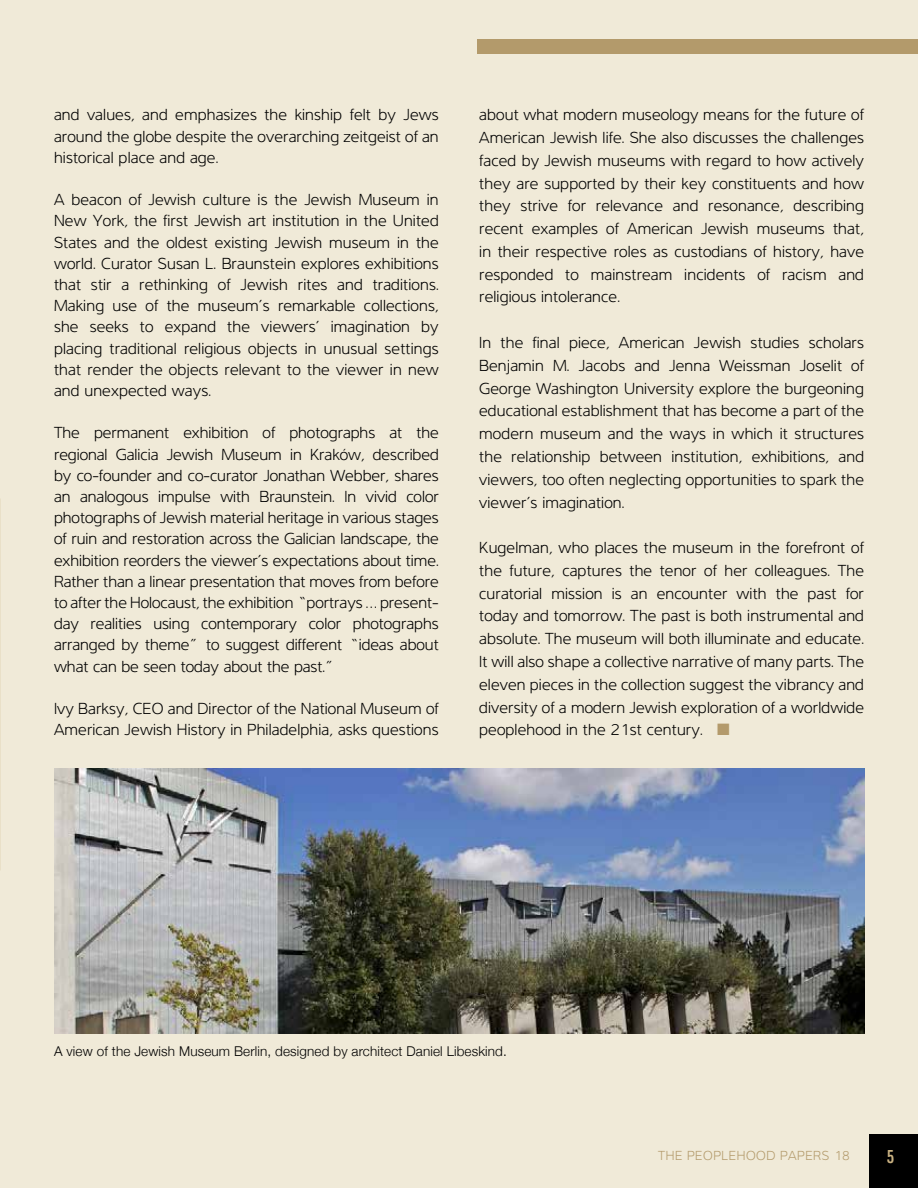
<style>
.page{position:relative;width:918px;height:1188px;background:#f0ead8}
.page>*{position:absolute;margin:0;border:0;box-sizing:border-box;transform-origin:0 0}
.t1{font:700 condensed 19.5px "Geometric Slab 703 BT";color:#cab282}
.t2{font:300 16.5px/21.1px "Interval";letter-spacing:.01em;color:#000;text-align:justify}
.t3{font:300 13.5px "Helvetica Neue";letter-spacing:.01em;color:#000}
.t4{font:300 13.5px "Interval";letter-spacing:.04em;color:#b39a6b}
.s1{color:#b39a6b}
</style>
<div class="page">
<div style="left:477px;top:40px;width:441px;height:14px;background:#b39a6b"></div>
<div style="left:870px;top:1134px;width:48px;height:54px;background:#000"></div>
<img style="left:54px;top:769px;width:810px;height:265px">
<p class="t2" style="left:54px;top:104px;width:386px">and values, and emphasizes the kinship felt by Jews around the globe despite the overarching zeitgeist of an historical place and age.</p>
<p class="t2" style="left:54px;top:189px;width:386px">A beacon of Jewish culture is the Jewish Museum in New York, the first Jewish art institution in the United States and the oldest existing Jewish museum in the world. Curator Susan L. Braunstein explores exhibitions that stir a rethinking of Jewish rites and traditions.<br>Making use of the museum’s remarkable collections, she seeks to expand the viewers’ imagination by placing traditional religious objects in unusual settings that render the objects relevant to the viewer in new and unexpected ways.</p>
<p class="t2" style="left:54px;top:422px;width:386px">The permanent exhibition of photographs at the regional Galicia Jewish Museum in Kraków, described by co-founder and co-curator Jonathan Webber, shares an analogous impulse with Braunstein. In vivid color photographs of Jewish material heritage in various stages of ruin and restoration across the Galician landscape, the exhibition reorders the viewer’s expectations about time.<br>Rather than a linear presentation that moves from before to after the Holocaust, the exhibition “portrays … present&shy;day realities using contemporary color photographs arranged by theme” to suggest different “ideas about what can be seen today about the past.”</p>
<p class="t2" style="left:54px;top:698px;width:386px">Ivy Barksy, CEO and Director of the National Museum of<br>American Jewish History in Philadelphia, asks questions</p>
<p class="t2" style="left:479px;top:103px;width:386px;line-height:22.8px">about what modern museology means for the future of American Jewish life. She also discusses the challenges faced by Jewish museums with regard to how actively they are supported by their key constituents and how they strive for relevance and resonance, describing recent examples of American Jewish museums that, in their respective roles as custodians of history, have responded to mainstream incidents of racism and religious intolerance.</p>
<p class="t2" style="left:479px;top:331px;width:386px;line-height:22.8px">In the final piece, American Jewish studies scholars Benjamin M. Jacobs and Jenna Weissman Joselit of George Washington University explore the burgeoning educational establishment that has become a part of the modern museum and the ways in which it structures the relationship between institution, exhibitions, and viewers, too often neglecting opportunities to spark the viewer’s imagination.</p>
<p class="t2" style="left:479px;top:536px;width:386px;line-height:22.8px">Kugelman, who places the museum in the forefront of the future, captures the tenor of her colleagues. The curatorial mission is an encounter with the past for today and tomorrow. The past is both instrumental and absolute. The museum will both illuminate and educate.<br>It will also shape a collective narrative of many parts. The eleven pieces in the collection suggest the vibrancy and diversity of a modern Jewish exploration of a worldwide peoplehood in the 21st century. <span class="s1">■</span></p>
<p class="t3" style="left:54px;top:1040px;width:454px">A view of the Jewish Museum Berlin, designed by architect Daniel Libeskind.</p>
<p class="t4" style="left:658px;top:1148px;width:193px">THE PEOPLEHOOD PAPERS 18</p>
<p class="t1" style="left:887px;top:1144px;width:9px">5</p>
</div>
